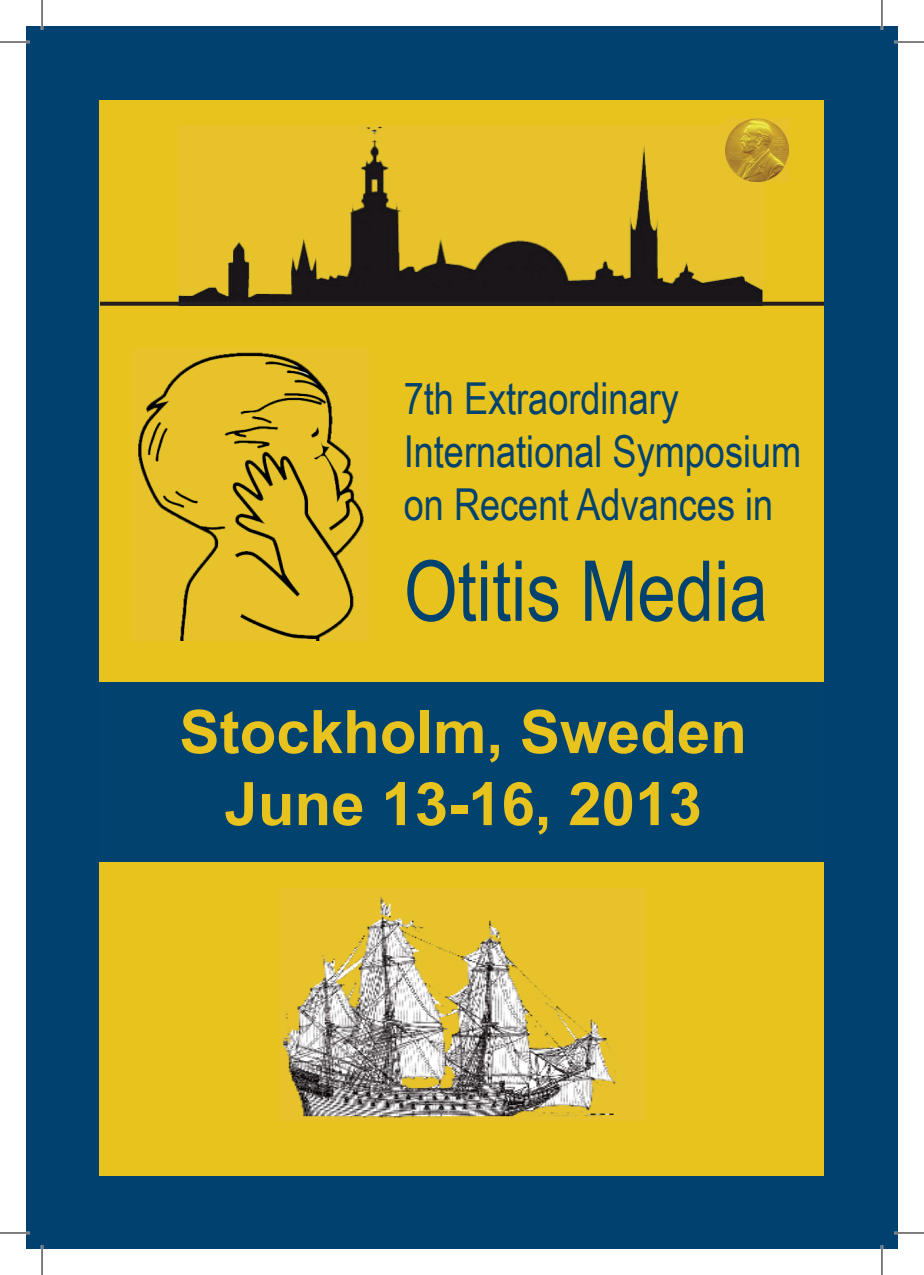
<style>
.page{position:relative;width:924px;height:1275px;background:#fff}
.page>*{position:absolute;margin:0;border:0;box-sizing:border-box;transform-origin:0 0}
.t1{font:84px "Arial Narrow";color:#01426f}
.t2{font:700 60px/72px "Arial";color:#e8c31d;text-align:center}
.t3{font:44px/52.8px "Arial Narrow";color:#01426f}
</style>
<div class="page">
<div style="left:26px;top:26px;width:871px;height:1223px;background:#01416f"></div>
<div style="left:100px;top:100px;width:723px;height:1075px;background:#e8c31d"></div>
<img style="left:279px;top:888px;width:365px;height:232px">
<div style="left:100px;top:682px;width:723px;height:180px;background:#01426f"></div>
<img style="left:178px;top:126px;width:585px;height:176px">
<img style="left:725px;top:119px;width:63px;height:62px">
<img style="left:132px;top:348px;width:236px;height:293px">
<hr style="left:100px;top:302px;width:723px;height:4px;background:#231f20">
<hr style="left:0;top:41px;width:30px;height:2px;background:#fff">
<hr style="left:893px;top:41px;width:30px;height:2px;background:#fff">
<hr style="left:0;top:1231px;width:30px;height:3px;background:#fff">
<hr style="left:893px;top:1231px;width:30px;height:3px;background:#fff">
<hr style="left:41px;top:0;width:2px;height:30px;background:#fff">
<hr style="left:41px;top:1245px;width:2px;height:30px;background:#fff">
<hr style="left:880px;top:0;width:2px;height:30px;background:#fff">
<hr style="left:880px;top:1245px;width:2px;height:30px;background:#fff">
<hr style="left:0;top:42px;width:30px;height:1px;background:#000">
<hr style="left:893px;top:42px;width:30px;height:1px;background:#000">
<hr style="left:0;top:1232px;width:30px;height:1px;background:#000">
<hr style="left:893px;top:1232px;width:30px;height:1px;background:#000">
<hr style="left:42px;top:0;width:1px;height:30px;background:#000">
<hr style="left:42px;top:1245px;width:1px;height:30px;background:#000">
<hr style="left:881px;top:0;width:1px;height:30px;background:#000">
<hr style="left:881px;top:1245px;width:1px;height:30px;background:#000">
<p class="t3" style="left:403px;top:371px;width:399px">7th Extraordinary<br>International Symposium on Recent Advances in</p>
<h1 class="t1" style="left:403px;top:529px;width:365px">Otitis Media</h1>
<h2 class="t2" style="left:179px;top:698px;width:568px">Stockholm, Sweden<br>June 13-16, 2013</h2>
</div>
